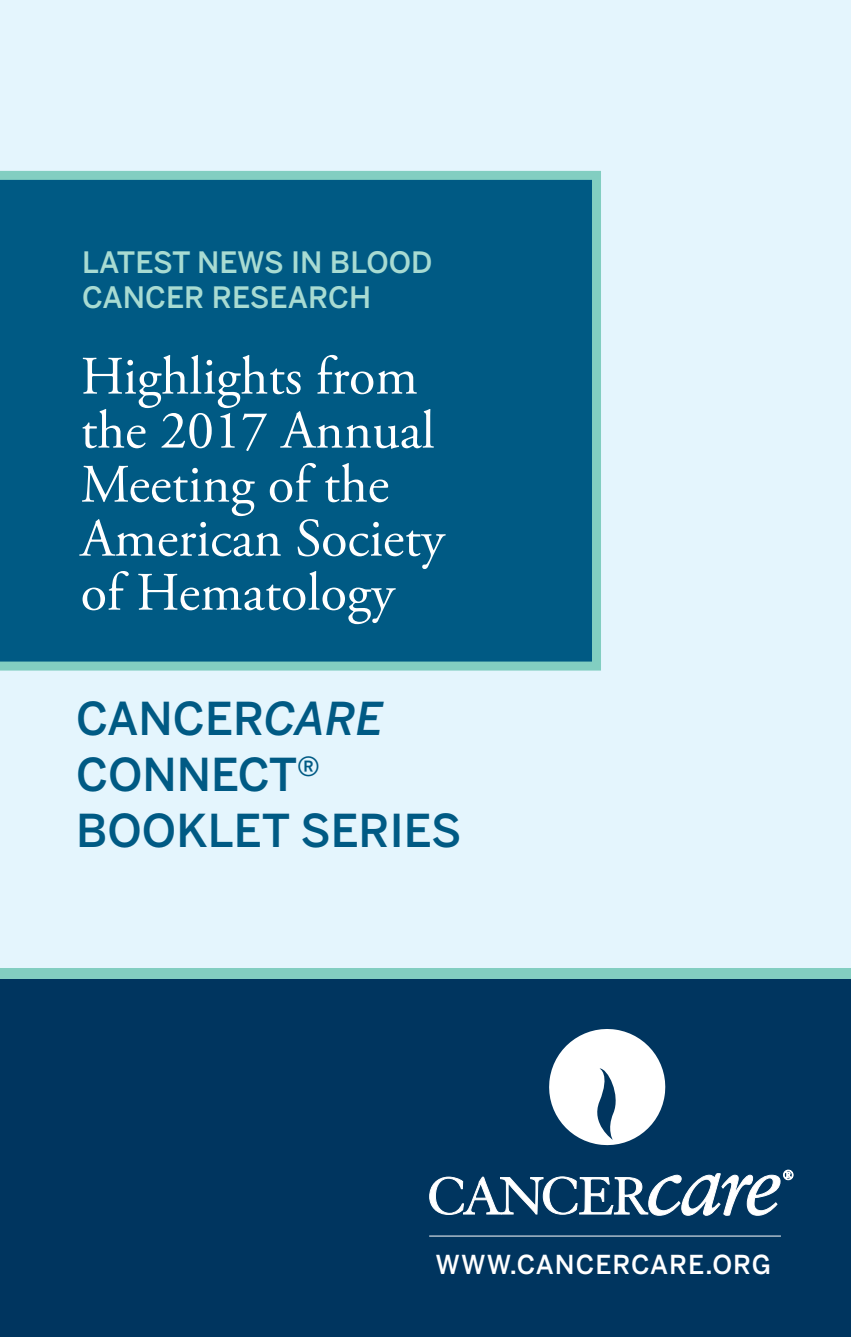
<style>
.page{position:relative;width:851px;height:1337px;background:#fff}
.page>*{position:absolute;margin:0;border:0;box-sizing:border-box;transform-origin:0 0}
.t1{font:54px/54px "Adobe Garamond Pro";color:#fff}
.t2{font:500 45px/55.8px "Benton Sans";color:#005a84}
.t3{font:500 29.25px "Benton Sans";color:#a8dbd2}
.t4{font:500 25.88px "Benton Sans";letter-spacing:.04em;color:#fff}
.s1{font-style:italic}
</style>
<div class="page">
<div style="left:0;top:951px;width:850px;height:385px;background:#00355f"></div>
<div style="left:0;top:0;width:850px;height:967px;background:#e4f5fd"></div>
<svg style="left:549px;top:1029px;width:117px;height:117px"></svg>
<svg style="left:429px;top:1170px;width:364px;height:45px"></svg>
<hr style="left:429px;top:1235px;width:351px;height:1px;background:#fff">
<div style="left:0;top:171px;width:601px;height:499px;background:#005a84"></div>
<div style="left:0;top:967px;width:850px;height:11px;background:#82cec1"></div>
<p class="t3" style="left:82px;top:245px;width:138px">LATEST NEW</p>
<p class="t3" style="left:264px;top:245px;width:107px">S IN BLOO</p>
<p class="t3" style="left:411px;top:245px;width:23px">D</p>
<p class="t3" style="left:82px;top:280px;width:21px">CANCER</p>
<p class="t3" style="left:212px;top:280px;width:78px">RESEARC</p>
<p class="t3" style="left:349px;top:280px;width:24px">H</p>
<p class="t1" style="left:81px;top:351px;width:365px">Highlights from the 2017 Annual<br>Meeting of the<br>American Society of Hematology</p>
<p class="t2" style="left:76px;top:690px;width:382px">CANCER<span class="s1">CARE<br></span>CONNECT<sup>®<br></sup>BOOKLET SERIES</p>
<p class="t4" style="left:435px;top:1249px;width:337px">WWW.CANCERCARE.ORG</p>
</div>
